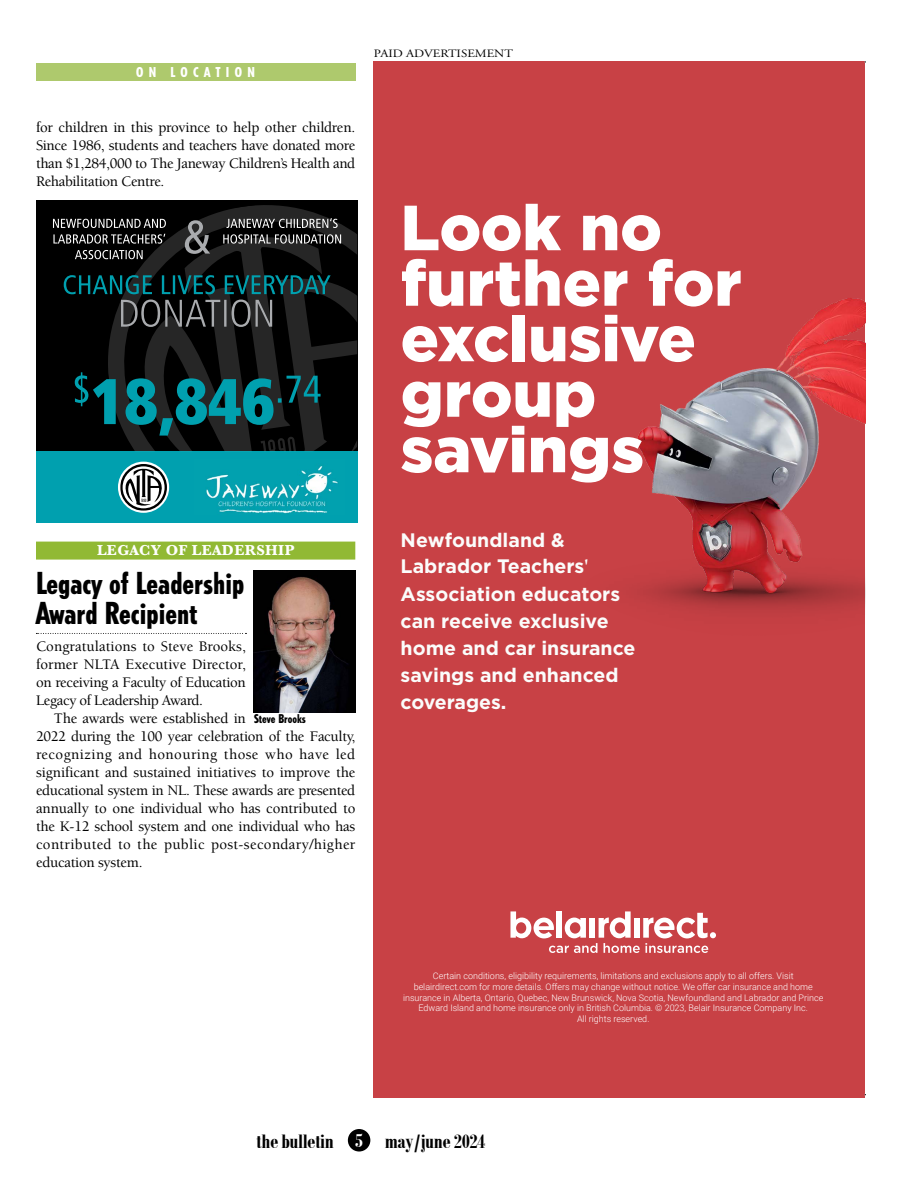
<style>
.page{position:relative;width:918px;height:1188px;background:#fff}
.page>*{position:absolute;margin:0;border:0;box-sizing:border-box;transform-origin:0 0}
.t1{font:900 63.6px/55.5px "Gotham";color:#fff}
.t2{font:800 condensed 30px/30px "Tempo Std";color:#000}
.t3{font:700 21px "Bodoni MT Condensed";letter-spacing:-.015em;color:#000}
.t4{font:700 21px "Bodoni MT Condensed";color:#fff}
.t5{font:700 19.5px/27px "Gotham";color:#fbfcfb}
.t6{font:500 15px/18px "Berkeley Std";letter-spacing:-.015em;color:#000;text-align:justify}
.t7{font:700 15px "Baskerville";letter-spacing:.025em;color:#fff}
.t8{font:800 condensed 13.5px "Tempo Std";letter-spacing:.4em;color:#fff}
.t9{font:800 condensed 12px "Tempo Std";color:#000}
.t10{font:11.25px "Adobe Garamond Pro";color:#000;scale:1.15 1}
.t11{font:300 9px/10.8px "Roboto";color:#fff;text-align:center}
.s1{font-family:"Minion Pro"}
</style>
<div class="page">
<div style="left:348px;top:1129px;width:22px;height:23px;background:#000;border-radius:50%"></div>
<div style="left:36px;top:63px;width:319px;height:18px;background:#aec96d"></div>
<div style="left:374px;top:61px;width:491px;height:1037px;background:#c84145"></div>
<svg style="left:510px;top:911px;width:206px;height:42px"></svg>
<img style="left:637px;top:298px;width:228px;height:314px">
<div style="left:36px;top:542px;width:319px;height:18px;background:#91b934"></div>
<svg style="left:36px;top:633px;width:210px;height:1px"></svg>
<div style="left:36px;top:200px;width:321px;height:322px;background:#000"></div>
<div style="left:36px;top:451px;width:321px;height:72px;background:#00a0af"></div>
<svg style="left:204px;top:205px;width:124px;height:13px;fill:#262626"></svg>
<div style="left:118px;top:462px;width:51px;height:51px;background:#fff;border-radius:50%"></div>
<svg style="left:120px;top:464px;width:47px;height:47px"></svg>
<img style="left:206px;top:465px;width:132px;height:49px">
<svg style="left:53px;top:218px;width:304px;height:233px"></svg>
<img style="left:254px;top:571px;width:101px;height:141px">
<p class="t8" style="left:136px;top:64px;width:120px">ON LOCATION</p>
<p class="t6" style="left:36px;top:119px;width:321px">for children in this province to help other children.<br>Since 1986, students and teachers have donated more than $1,284,000 to The Janeway Children’s Health and Rehabilitation Centre.</p>
<p class="t10" style="left:374px;top:47px;width:122px">PAID ADVERTISEMENT</p>
<h1 class="t1" style="left:401px;top:199px;width:343px">Look no further for exclusive group savings</h1>
<p class="t7" style="left:97px;top:540px;width:199px">LEGACY OF LEADERSHIP</p>
<h2 class="t2" style="left:36px;top:568px;width:210px">Legacy of Leadership<br>Award Recipient</h2>
<p class="t6" style="left:36px;top:638px;width:212px">Congratulations to Steve Brooks, former NLTA Executive Director, on receiving a Faculty of Education Legacy of Leadership Award.</p>
<p class="t6" style="left:36px;top:710px;width:321px;text-align:left;text-indent:18px">The awards were established in<br>2022 during the 100 year celebration of the Faculty, recognizing and honouring those who have led significant and sustained initiatives to improve the educational system in NL. These awards are presented annually to one individual who has contributed to the K-12 school system and one individual who has contributed to the public post-secondary/higher education system.</p>
<p class="t9" style="left:254px;top:711px;width:53px">Steve Brooks</p>
<h3 class="t5" style="left:401px;top:527px;width:189px;line-height:26.1px">Newfoundland &amp;<br>Labrador Teachers<span class="s1">'</span></h3>
<h3 class="t5" style="left:401px;top:581px;width:236px">Association educators can receive exclusive home and car insurance savings and enhanced coverages.</h3>
<p class="t11" style="left:403px;top:970px;width:422px">Certain conditions, eligibility requirements, limitations and exclusions apply to all offers. Visit belairdirect.com for more details. Offers may change without notice. We offer car insurance and home insurance in Alberta, Ontario, Quebec, New Brunswick, Nova Scotia, Newfoundland and Labrador and Prince Edward Island and home insurance only in British Columbia. © 2023, Belair Insurance Company Inc.<br>All rights reserved.</p>
<h3 class="t4" style="left:355px;top:1128px;width:10px">5</h3>
<h3 class="t3" style="left:256px;top:1128px;width:79px">the bulletin</h3>
<h3 class="t3" style="left:385px;top:1128px;width:102px">may/june 2024</h3>
</div>
